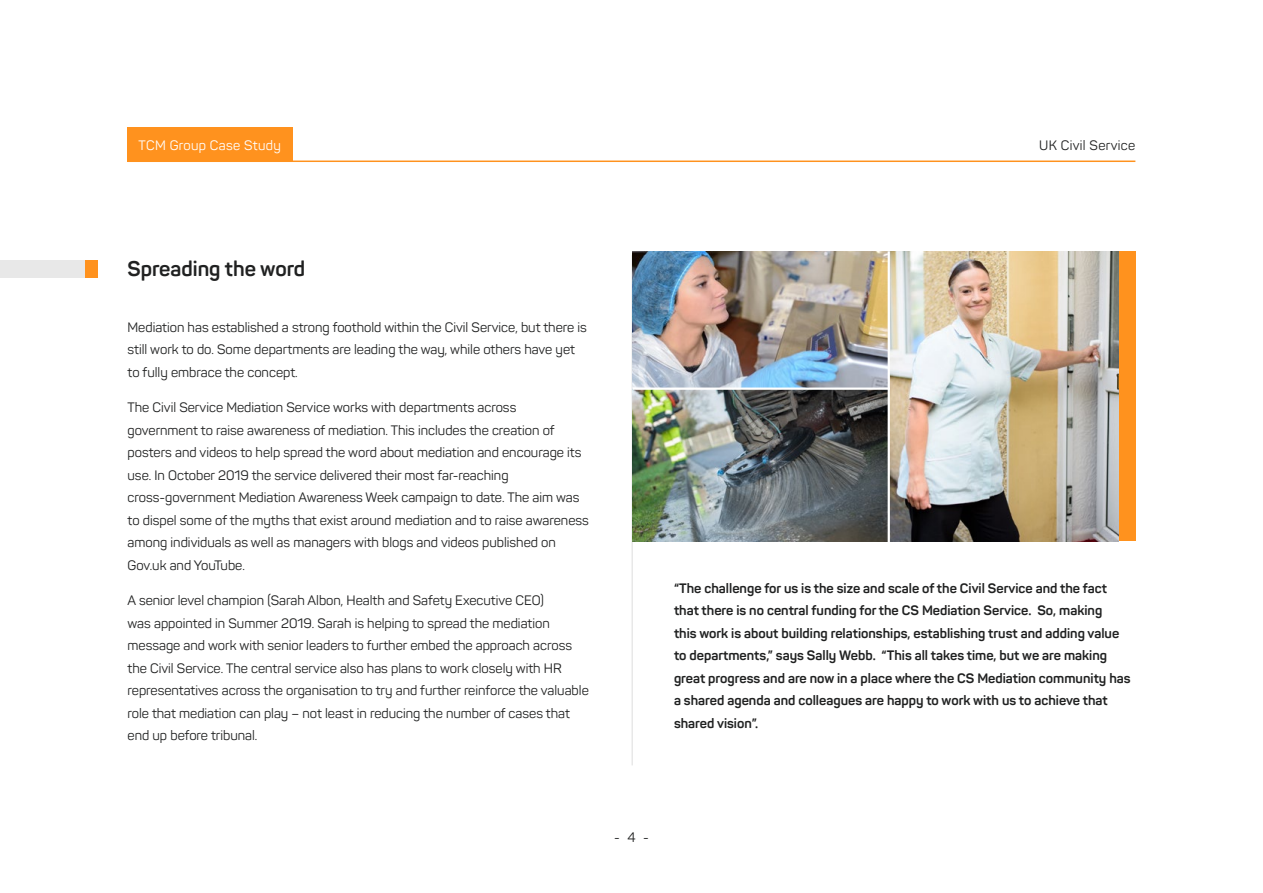
<style>
.page{position:relative;width:1263px;height:893px;background:#fff}
.page>*{position:absolute;margin:0;border:0;box-sizing:border-box;transform-origin:0 0}
.t1{font:700 21px "Panton";color:#202121}
.t2{font:13.5px/22.5px "Panton";color:#202121}
.t3{font:700 13.5px/22.5px "Panton";color:#202121}
.t4{font:13.5px "Panton";letter-spacing:.025em;color:#fff}
.t5{font:13.5px "Panton";letter-spacing:.025em;color:#202121}
</style>
<div class="page">
<div style="left:128px;top:128px;width:165px;height:34px;background:#ff921e"></div>
<hr style="left:128px;top:161px;width:1007px;height:1px;background:#ff921e">
<hr style="left:631px;top:255px;width:2px;height:510px;background:#e8e8e8">
<div style="left:0;top:260px;width:85px;height:17px;background:#e8e8e8"></div>
<img style="left:632px;top:251px;width:256px;height:139px">
<div style="left:1118px;top:251px;width:17px;height:290px;background:#ff921e"></div>
<div style="left:85px;top:260px;width:13px;height:17px;background:#ff921e"></div>
<img style="left:890px;top:251px;width:228px;height:290px">
<img style="left:632px;top:390px;width:256px;height:151px">
<hr style="left:633px;top:387px;width:257px;height:3px;background:#fff">
<p class="t4" style="left:139px;top:137px;width:144px">TCM Group Case Study</p>
<p class="t5" style="left:1039px;top:137px;width:98px">UK Civil Service</p>
<h1 class="t1" style="left:128px;top:255px;width:179px">Spreading the word</h1>
<p class="t2" style="left:128px;top:316px;width:461px">Mediation has established a strong foothold within the Civil Service, but there is still work to do. Some departments are leading the way, while others have yet to fully embrace the concept.</p>
<p class="t2" style="left:128px;top:396px;width:463px">The Civil Service Mediation Service works with departments across government to raise awareness of mediation. This includes the creation of posters and videos to help spread the word about mediation and encourage its use. In October 2019 the service delivered their most far-reaching cross-government Mediation Awareness Week campaign to date. The aim was to dispel some of the myths that exist around mediation and to raise awareness among individuals as well as managers with blogs and videos published on Gov.uk and YouTube.</p>
<p class="t2" style="left:128px;top:589px;width:463px">A senior level champion (Sarah Albon, Health and Safety Executive CEO)<br>was appointed in Summer 2019. Sarah is helping to spread the mediation message and work with senior leaders to further embed the approach across the Civil Service. The central service also has plans to work closely with HR representatives across the organisation to try and further reinforce the valuable role that mediation can play – not least in reducing the number of cases that end up before tribunal.</p>
<p class="t3" style="left:674px;top:576px;width:458px">“The challenge for us is the size and scale of the Civil Service and the fact that there is no central funding for the CS Mediation Service. So, making<br>this work is about building relationships, establishing trust and adding value to departments,” says Sally Webb. “This all takes time, but we are making great progress and are now in a place where the CS Mediation community has a shared agenda and colleagues are happy to work with us to achieve that shared vision”.</p>
<p class="t2" style="left:614px;top:826px;width:36px">- 4 -</p>
</div>
